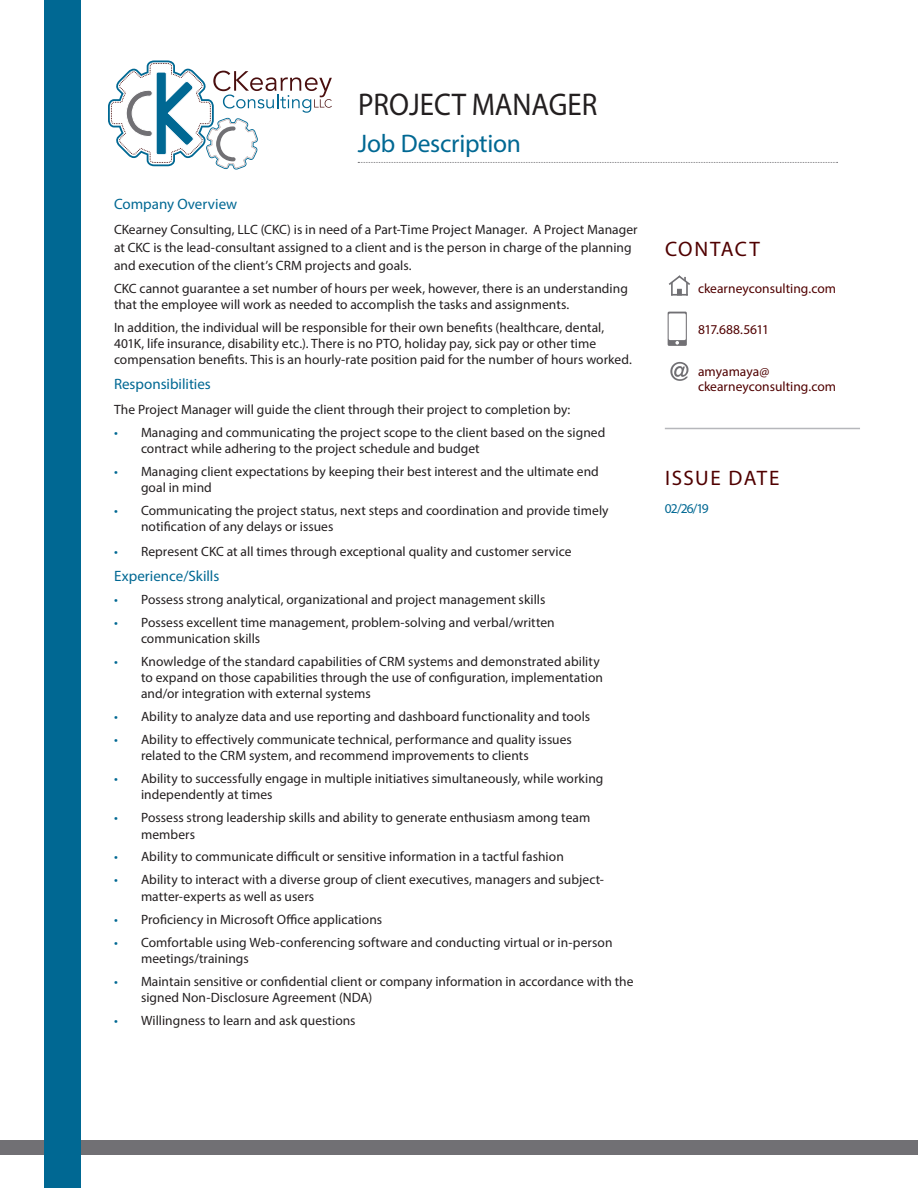
<style>
.page{position:relative;width:918px;height:1188px;background:#fff}
.page>*{position:absolute;margin:0;border:0;box-sizing:border-box;transform-origin:0 0}
.CKC_Header{font:31.5px "Myriad Pro";color:#231f20;scale:.92 1}
.Teal_Subheader{font:25.5px "Myriad Pro";letter-spacing:-.01em;color:#006893}
.subhead{font:21px "Myriad Pro";letter-spacing:.065em;color:#500000}
.exp_table_employee{font:15px "Myriad Pro";color:#006893}
.exp_table_employee-2{font:13.5px/16.2px "Myriad Pro";letter-spacing:.005em;color:#231f20}
.body{font:13.5px "Myriad Pro";letter-spacing:.005em;color:#231f20}
.body-2{font:13.5px/15px "Myriad Pro";color:#500000}
.body-3{font:13.5px "Myriad Pro";letter-spacing:-.035em;color:#500000}
.body-4{font:13.5px "Myriad Pro";color:#006893}
.s1{color:#006893}
</style>
<div class="page">
<div style="left:0;top:1140px;width:918px;height:15px;background:#717074"></div>
<div style="left:45px;top:0;width:36px;height:1188px;background:#006893"></div>
<svg style="left:108px;top:60px;width:224px;height:110px"></svg>
<svg style="left:668px;top:312px;width:19px;height:34px"></svg>
<hr style="left:665px;top:428px;width:195px;height:1px;background:#b6b7bb">
<svg style="left:670px;top:362px;width:19px;height:19px"></svg>
<svg style="left:668px;top:275px;width:22px;height:21px"></svg>
<svg style="left:358px;top:162px;width:480px;height:1px"></svg>
<p class="CKC_Header" style="left:358px;top:85px;width:262px">PROJECT MANAGER</p>
<p class="Teal_Subheader" style="left:358px;top:128px;width:165px">Job Description</p>
<p class="exp_table_employee" style="left:114px;top:195px;width:125px">Company Overview</p>
<p class="exp_table_employee-2" style="left:114px;top:220px;width:525px;line-height:18px">CKearney Consulting, LLC (CKC) is in need of a Part-Time Project Manager. A Project Manager at CKC is the lead-consultant assigned to a client and is the person in charge of the planning and execution of the client’s CRM projects and goals.</p>
<p class="exp_table_employee-2" style="left:114px;top:280px;width:515px">CKC cannot guarantee a set number of hours per week, however, there is an understanding that the employee will work as needed to accomplish the tasks and assignments.</p>
<p class="exp_table_employee-2" style="left:114px;top:319px;width:519px">In addition, the individual will be responsible for their own benefits (healthcare, dental,<br>401K, life insurance, disability etc.). There is no PTO, holiday pay, sick pay or other time compensation benefits. This is an hourly-rate position paid for the number of hours worked.</p>
<p class="exp_table_employee" style="left:114px;top:375px;width:98px">Responsibilities</p>
<p class="body" style="left:114px;top:401px;width:458px">The Project Manager will guide the client through their project to completion by:</p>
<p class="exp_table_employee-2" style="left:141px;top:424px;width:466px;text-indent:-27px"><span class="s1">•</span> Managing and communicating the project scope to the client based on the signed contract while adhering to the project schedule and budget</p>
<p class="exp_table_employee-2" style="left:141px;top:463px;width:459px;text-indent:-27px"><span class="s1">•</span> Managing client expectations by keeping their best interest and the ultimate end goal in mind</p>
<p class="exp_table_employee-2" style="left:141px;top:502px;width:469px;text-indent:-27px"><span class="s1">•</span> Communicating the project status, next steps and coordination and provide timely notification of any delays or issues</p>
<p class="exp_table_employee-2" style="left:114px;top:543px;width:459px"><span class="s1">•</span> Represent CKC at all times through exceptional quality and customer service</p>
<p class="exp_table_employee" style="left:114px;top:566px;width:107px">Experience/Skills</p>
<p class="exp_table_employee-2" style="left:114px;top:591px;width:433px"><span class="s1">•</span> Possess strong analytical, organizational and project management skills</p>
<p class="exp_table_employee-2" style="left:141px;top:614px;width:415px;text-indent:-27px"><span class="s1">•</span> Possess excellent time management, problem-solving and verbal/written communication skills</p>
<p class="exp_table_employee-2" style="left:141px;top:653px;width:464px;text-indent:-27px"><span class="s1">•</span> Knowledge of the standard capabilities of CRM systems and demonstrated ability to expand on those capabilities through the use of configuration, implementation and/or integration with external systems</p>
<p class="exp_table_employee-2" style="left:114px;top:708px;width:478px"><span class="s1">•</span> Ability to analyze data and use reporting and dashboard functionality and tools</p>
<p class="exp_table_employee-2" style="left:141px;top:731px;width:432px;text-indent:-27px"><span class="s1">•</span> Ability to effectively communicate technical, performance and quality issues related to the CRM system, and recommend improvements to clients</p>
<p class="exp_table_employee-2" style="left:141px;top:770px;width:464px;text-indent:-27px"><span class="s1">•</span> Ability to successfully engage in multiple initiatives simultaneously, while working independently at times</p>
<p class="exp_table_employee-2" style="left:141px;top:810px;width:451px;text-indent:-27px"><span class="s1">•</span> Possess strong leadership skills and ability to generate enthusiasm among team members</p>
<p class="exp_table_employee-2" style="left:114px;top:849px;width:451px"><span class="s1">•</span> Ability to communicate difficult or sensitive information in a tactful fashion</p>
<p class="exp_table_employee-2" style="left:141px;top:872px;width:465px;text-indent:-27px"><span class="s1">•</span> Ability to interact with a diverse group of client executives, managers and subject&shy;matter-experts as well as users</p>
<p class="exp_table_employee-2" style="left:114px;top:911px;width:270px"><span class="s1">•</span> Proficiency in Microsoft Office applications</p>
<p class="exp_table_employee-2" style="left:141px;top:934px;width:473px;text-indent:-27px"><span class="s1">•</span> Comfortable using Web-conferencing software and conducting virtual or in-person meetings/trainings</p>
<p class="exp_table_employee-2" style="left:141px;top:973px;width:494px;text-indent:-27px"><span class="s1">•</span> Maintain sensitive or confidential client or company information in accordance with the signed Non-Disclosure Agreement (NDA)</p>
<p class="exp_table_employee-2" style="left:114px;top:1012px;width:243px"><span class="s1">•</span> Willingness to learn and ask questions</p>
<p class="subhead" style="left:665px;top:236px;width:96px">CONTACT</p>
<p class="body-2" style="left:698px;top:281px;width:140px">ckearneyconsulting.com</p>
<p class="body-3" style="left:698px;top:321px;width:73px">817.688.5611</p>
<p class="body-2" style="left:698px;top:364px;width:140px">amyamaya@ ckearneyconsulting.com</p>
<p class="subhead" style="left:665px;top:465px;width:116px">ISSUE DATE</p>
<p class="body-4" style="left:665px;top:501px;width:45px">02/26/19</p>
</div>
